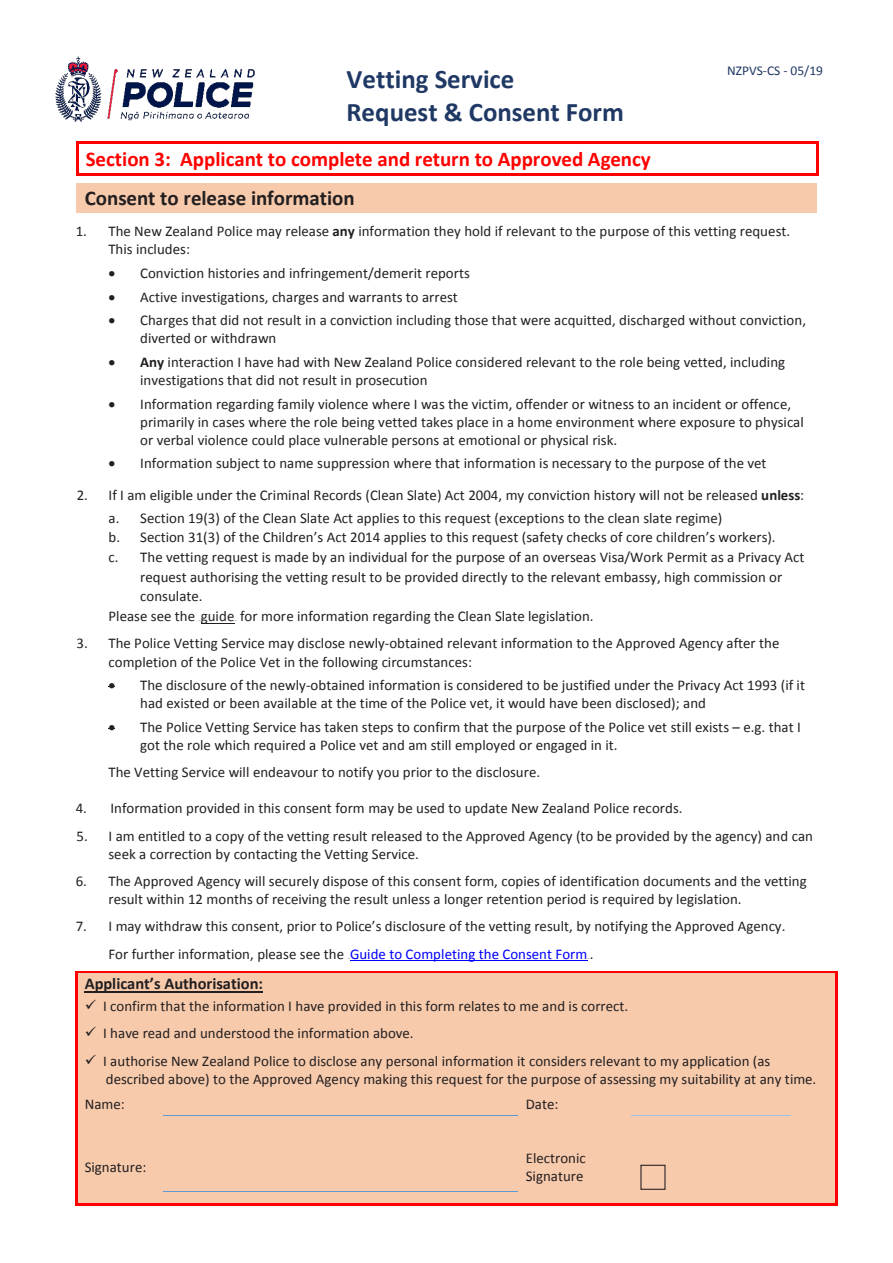
<style>
.page{position:relative;width:893px;height:1263px;background:#fff}
.page>*{position:absolute;margin:0;border:0;box-sizing:border-box;transform-origin:0 0}
.t1{font:700 26.85px/33px "Calibri";color:#1f3864}
.t2{font:700 21px "Calibri";color:#f00}
.t3{font:700 21px "Calibri";color:#231f20}
.t4{font:700 16.5px "Calibri";letter-spacing:-.005em;color:#231f20}
.t5{font:14.85px/18.1px "Calibri";color:#231f20}
.t6{font:13.5px "Calibri";color:#1f3864}
.s1{font-weight:700}
.s2{color:#00f}
</style>
<div class="page">
<hr style="left:79px;top:142px;width:737px;height:2px;background:#f00">
<hr style="left:77px;top:144px;width:2px;height:29px;background:#f00">
<hr style="left:79px;top:173px;width:737px;height:2px;background:#f00">
<hr style="left:816px;top:144px;width:2px;height:29px;background:#f00">
<div style="left:77px;top:183px;width:740px;height:29px;background:#f7caac"></div>
<hr style="left:201px;top:623px;width:33px;height:1px;background:#231f20">
<hr style="left:350px;top:960px;width:237px;height:1px;background:#00f">
<div style="left:85px;top:974px;width:744px;height:23px;background:#f7caac"></div>
<hr style="left:85px;top:991px;width:178px;height:1px;background:#231f20">
<div style="left:85px;top:997px;width:744px;height:27px;background:#f7caac"></div>
<div style="left:85px;top:1024px;width:744px;height:27px;background:#f7caac"></div>
<div style="left:85px;top:1051px;width:744px;height:19px;background:#f7caac"></div>
<div style="left:85px;top:1070px;width:744px;height:18px;background:#f7caac"></div>
<hr style="left:78px;top:971px;width:758px;height:3px;background:#f00">
<hr style="left:78px;top:974px;width:758px;height:1px;background:#f7caac">
<hr style="left:76px;top:974px;width:2px;height:114px;background:#f00">
<hr style="left:836px;top:974px;width:2px;height:114px;background:#f00">
<div style="left:78px;top:1088px;width:86px;height:27px;background:#f7caac"></div>
<div style="left:164px;top:1088px;width:354px;height:27px;background:#f7caac"></div>
<div style="left:518px;top:1088px;width:113px;height:27px;background:#f7caac"></div>
<div style="left:631px;top:1088px;width:160px;height:27px;background:#f7caac"></div>
<div style="left:791px;top:1088px;width:45px;height:27px;background:#f7caac"></div>
<hr style="left:76px;top:1088px;width:2px;height:27px;background:#f00">
<hr style="left:836px;top:1088px;width:2px;height:27px;background:#f00">
<div style="left:78px;top:1116px;width:86px;height:75px;background:#f7caac"></div>
<div style="left:164px;top:1116px;width:354px;height:75px;background:#f7caac"></div>
<div style="left:518px;top:1116px;width:113px;height:75px;background:#f7caac"></div>
<div style="left:631px;top:1116px;width:160px;height:75px;background:#f7caac"></div>
<div style="left:640px;top:1165px;width:25px;height:25px;border:1px solid #231f20"></div>
<div style="left:791px;top:1116px;width:45px;height:75px;background:#f7caac"></div>
<hr style="left:78px;top:1115px;width:86px;height:1px;background:#f7caac">
<hr style="left:164px;top:1115px;width:354px;height:1px;background:#5b9bd5">
<hr style="left:518px;top:1115px;width:113px;height:1px;background:#f7caac">
<hr style="left:631px;top:1115px;width:160px;height:1px;background:#9cc2e5">
<hr style="left:791px;top:1115px;width:45px;height:1px;background:#f7caac">
<hr style="left:76px;top:1116px;width:2px;height:75px;background:#f00">
<hr style="left:836px;top:1116px;width:2px;height:75px;background:#f00">
<div style="left:85px;top:1192px;width:744px;height:11px;background:#f7caac"></div>
<hr style="left:78px;top:1191px;width:86px;height:1px;background:#f7caac">
<hr style="left:164px;top:1191px;width:354px;height:1px;background:#5b9bd5">
<hr style="left:518px;top:1191px;width:113px;height:1px;background:#f7caac">
<hr style="left:631px;top:1191px;width:160px;height:1px;background:#f7caac">
<hr style="left:791px;top:1191px;width:45px;height:1px;background:#f7caac">
<svg style="left:76px;top:1191px;width:2px;height:14px"></svg>
<hr style="left:78px;top:1203px;width:758px;height:2px;background:#f00">
<svg style="left:836px;top:1191px;width:2px;height:14px"></svg>
<img style="left:55px;top:56px;width:200px;height:66px">
<h1 class="t1" style="left:347px;top:62px;width:279px">Vetting Service<br>Request &amp; Consent Form</h1>
<p class="t6" style="left:727px;top:61px;width:97px">NZPVS-CS - 05/19</p>
<h2 class="t2" style="left:86px;top:144px;width:567px">Section 3: Applicant to complete and return to Approved Agency</h2>
<h2 class="t3" style="left:85px;top:183px;width:271px">Consent to release information</h2>
<p class="t5" style="left:108px;top:222px;width:683px;text-indent:-33px">1. The New Zealand Police may release <span class="s1">any</span> information they hold if relevant to the purpose of this vetting request.<br>This includes:</p>
<p class="t5" style="left:108px;top:263px;width:363px">• Conviction histories and infringement/demerit reports</p>
<p class="t5" style="left:109px;top:287px;width:351px">• Active investigations, charges and warrants to arrest</p>
<p class="t5" style="left:140px;top:311px;width:667px;text-indent:-32px">• Charges that did not result in a conviction including those that were acquitted, discharged without conviction, diverted or withdrawn</p>
<p class="t5" style="left:140px;top:352px;width:646px;text-indent:-32px">• <span class="s1">Any</span> interaction I have had with New Zealand Police considered relevant to the role being vetted, including investigations that did not result in prosecution</p>
<p class="t5" style="left:140px;top:394px;width:665px;text-indent:-32px">• Information regarding family violence where I was the victim, offender or witness to an incident or offence, primarily in cases where the role being vetted takes place in a home environment where exposure to physical or verbal violence could place vulnerable persons at emotional or physical risk.</p>
<p class="t5" style="left:109px;top:454px;width:659px">• Information subject to name suppression where that information is necessary to the purpose of the vet</p>
<p class="t5" style="left:109px;top:483px;width:697px;line-height:22.8px;text-indent:-32px">2. If I am eligible under the Criminal Records (Clean Slate) Act 2004, my conviction history will not be released <span class="s1">unless</span>: a. Section 19(3) of the Clean Slate Act applies to this request (exceptions to the clean slate regime)</p>
<p class="t5" style="left:109px;top:528px;width:669px">b. Section 31(3) of the Children’s Act 2014 applies to this request (safety checks of core children’s workers).</p>
<p class="t5" style="left:109px;top:548px;width:697px">c. The vetting request is made by an individual for the purpose of an overseas Visa/Work Permit as a Privacy Act</p>
<p class="t5" style="left:140px;top:567px;width:644px">request authorising the vetting result to be provided directly to the relevant embassy, high commission or</p>
<p class="t5" style="left:140px;top:587px;width:64px">consulate.</p>
<p class="t5" style="left:109px;top:607px;width:487px">Please see the guide for more information regarding the Clean Slate legislation.</p>
<p class="t5" style="left:109px;top:634px;width:672px;text-indent:-32px">3. The Police Vetting Service may disclose newly-obtained relevant information to the Approved Agency after the completion of the Police Vet in the following circumstances:</p>
<p class="t5" style="left:140px;top:676px;width:666px;text-indent:-32px">• The disclosure of the newly-obtained information is considered to be justified under the Privacy Act 1993 (if it had existed or been available at the time of the Police vet, it would have been disclosed); and</p>
<p class="t5" style="left:140px;top:717px;width:662px;text-indent:-32px">• The Police Vetting Service has taken steps to confirm that the purpose of the Police vet still exists – e.g. that I got the role which required a Police vet and am still employed or engaged in it.</p>
<p class="t5" style="left:108px;top:763px;width:433px">The Vetting Service will endeavour to notify you prior to the disclosure.</p>
<p class="t5" style="left:76px;top:799px;width:608px">4. Information provided in this consent form may be used to update New Zealand Police records.</p>
<p class="t5" style="left:108px;top:826px;width:706px;text-indent:-32px">5. I am entitled to a copy of the vetting result released to the Approved Agency (to be provided by the agency) and can seek a correction by contacting the Vetting Service.</p>
<p class="t5" style="left:109px;top:872px;width:700px;text-indent:-33px">6. The Approved Agency will securely dispose of this consent form, copies of identification documents and the vetting result within 12 months of receiving the result unless a longer retention period is required by legislation.</p>
<p class="t5" style="left:109px;top:912px;width:678px;line-height:27.2px;text-indent:-33px">7. I may withdraw this consent, prior to Police’s disclosure of the vetting result, by notifying the Approved Agency.<br>For further information, please see the <span class="s2">Guide to Completing the Consent Form</span>.</p>
<p class="t4" style="left:85px;top:972px;width:180px">Applicant’s Authorisation:</p>
<p class="t5" style="left:85px;top:997px;width:545px">✓ I confirm that the information I have provided in this form relates to me and is correct.</p>
<p class="t5" style="left:85px;top:1024px;width:330px">✓ I have read and understood the information above.</p>
<p class="t5" style="left:106px;top:1051px;width:712px;text-indent:-21px">✓ I authorise New Zealand Police to disclose any personal information it considers relevant to my application (as described above) to the Approved Agency making this request for the purpose of assessing my suitability at any time.</p>
<p class="t5" style="left:85px;top:1094px;width:41px">Name:</p>
<p class="t5" style="left:526px;top:1094px;width:34px">Date:</p>
<p class="t5" style="left:85px;top:1158px;width:63px">Signature:</p>
<p class="t5" style="left:526px;top:1148px;width:62px">Electronic<br>Signature</p>
</div>
